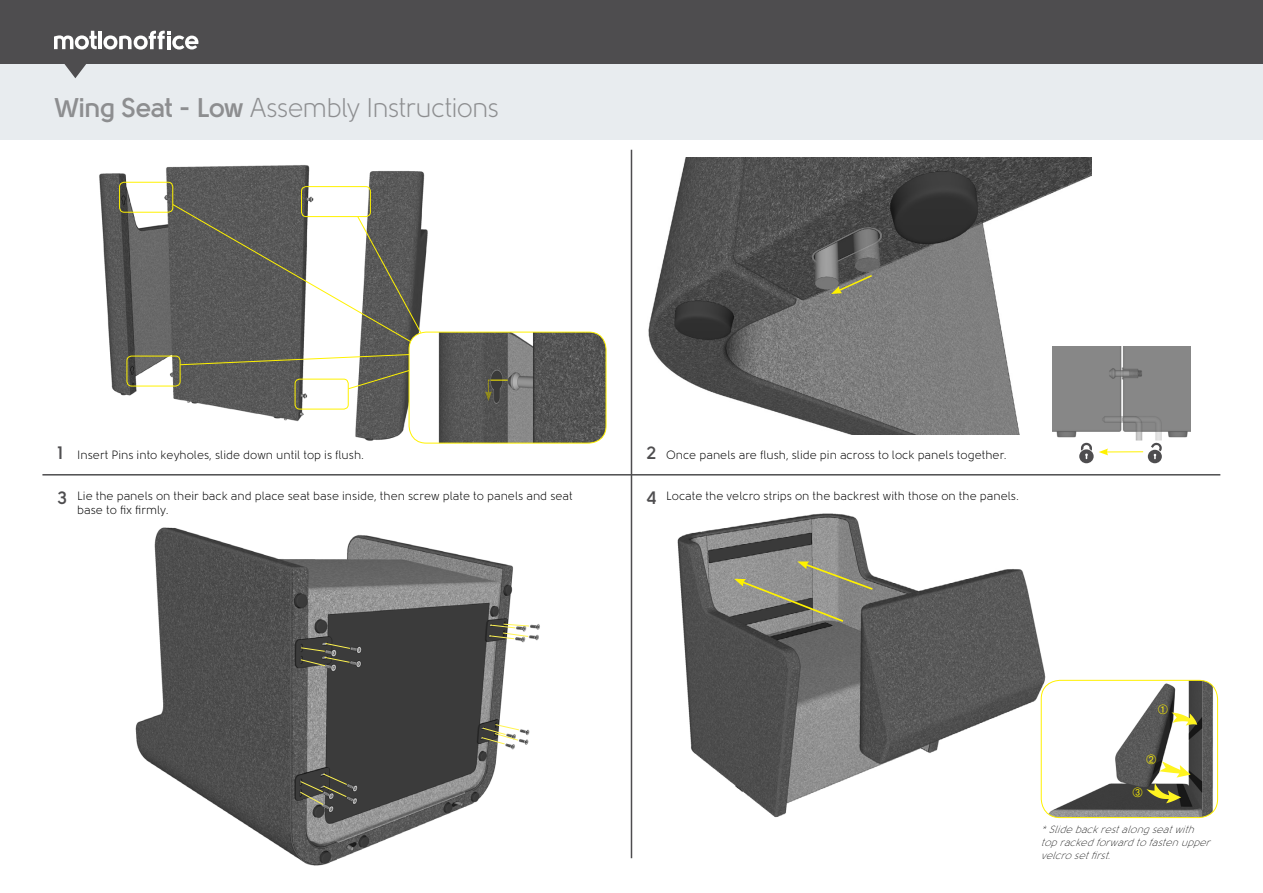
<style>
.page{position:relative;width:1263px;height:893px;background:#fff}
.page>*{position:absolute;margin:0;border:0;box-sizing:border-box;transform-origin:0 0}
.t1{font:27px "Solomon";letter-spacing:-.03em;color:#8d8e90}
.t2{font:700 18px "Solomon";color:#4e4d4f}
.t3{font:13.5px "STIX General";color:#fff200}
.t4{font:12px/14.4px "Solomon";color:#000}
.t5{font:italic 300 10.5px/12.6px "Solomon";color:#000}
.s1{font-weight:700}
</style>
<div class="page">
<div style="left:0;top:53px;width:1263px;height:87px;background:#e8ecef"></div>
<div style="left:0;top:0;width:1263px;height:63px;background:#4e4d4f"></div>
<svg style="left:64px;top:63px;width:23px;height:15px"></svg>
<svg style="left:54px;top:30px;width:144px;height:20px"></svg>
<hr style="left:42px;top:474px;width:1178px;height:2px;background:#4e4d4f">
<hr style="left:631px;top:150px;width:1px;height:708px;background:#4e4d4f">
<img style="left:99px;top:165px;width:396px;height:279px">
<div style="left:119px;top:182px;width:54px;height:31px;border:1px solid #fff200;border-radius:5px"></div>
<div style="left:127px;top:356px;width:54px;height:30px;border:1px solid #fff200;border-radius:5px"></div>
<div style="left:295px;top:379px;width:54px;height:30px;border:1px solid #fff200;border-radius:5px"></div>
<div style="left:301px;top:186px;width:70px;height:31px;border:1px solid #fff200;border-radius:5px"></div>
<img style="left:1073px;top:346px;width:118px;height:94px">
<img style="left:135px;top:527px;width:405px;height:339px">
<img style="left:618px;top:410px;width:455px;height:416px">
<svg style="left:172px;top:203px;width:250px;height:139px"></svg>
<img style="left:642px;top:158px;width:449px;height:277px">
<svg style="left:831px;top:274px;width:43px;height:20px"></svg>
<svg style="left:734px;top:561px;width:140px;height:62px;background:#89887e"></svg>
<hr style="left:1106px;top:451px;width:37px;height:1px;background:#fff200">
<svg style="left:1099px;top:448px;width:9px;height:7px"></svg>
<div style="left:1079px;top:449px;width:15px;height:14px;background:#4e4d4f;border-radius:50%"></div>
<svg style="left:1081px;top:443px;width:11px;height:16px"></svg>
<div style="left:1148px;top:450px;width:14px;height:13px;background:#4e4d4f;border-radius:50%"></div>
<svg style="left:1151px;top:443px;width:11px;height:16px"></svg>
<img style="left:409px;top:332px;width:197px;height:111px">
<div style="left:409px;top:332px;width:197px;height:111px;border:1px solid #fff200;border-radius:17px"></div>
<svg style="left:485px;top:380px;width:23px;height:21px"></svg>
<svg style="left:179px;top:354px;width:231px;height:36px"></svg>
<svg style="left:300px;top:643px;width:51px;height:24px"></svg>
<svg style="left:299px;top:773px;width:49px;height:32px;background:#535247"></svg>
<svg style="left:481px;top:724px;width:39px;height:21px"></svg>
<svg style="left:489px;top:623px;width:41px;height:17px"></svg>
<img style="left:1041px;top:680px;width:176px;height:138px">
<svg style="left:1171px;top:712px;width:26px;height:14px"></svg>
<svg style="left:1146px;top:761px;width:44px;height:42px"></svg>
<div style="left:1041px;top:680px;width:177px;height:138px;border:1px solid #fff200;border-radius:19px"></div>
<h1 class="t1" style="left:54px;top:93px;width:447px"><span class="s1">Wing Seat - Low</span> Assembly Instructions</h1>
<h2 class="t2" style="left:58px;top:442px;width:7px">1</h2>
<h2 class="t2" style="left:58px;top:487px;width:11px">3</h2>
<h2 class="t2" style="left:647px;top:442px;width:12px">2</h2>
<h2 class="t2" style="left:647px;top:487px;width:12px">4</h2>
<p class="t4" style="left:77px;top:448px;width:288px">Insert Pins into keyholes, slide down until top is flush.</p>
<p class="t4" style="left:666px;top:448px;width:342px">Once panels are flush, slide pin across to lock panels together.</p>
<p class="t4" style="left:77px;top:488px;width:497px">Lie the panels on their back and place seat base inside, then screw plate to panels and seat base to fix firmly.</p>
<p class="t4" style="left:666px;top:488px;width:354px">Locate the velcro strips on the backrest with those on the panels.</p>
<p class="t3" style="left:1158px;top:701px;width:12px">➀</p>
<p class="t3" style="left:1146px;top:750px;width:12px">➁</p>
<p class="t3" style="left:1133px;top:783px;width:12px">➂</p>
<p class="t5" style="left:1041px;top:824px;width:174px">*Slidebackrestalongseatwith toprackedforwardtofastenupper velcrosetfirst.</p>
</div>
